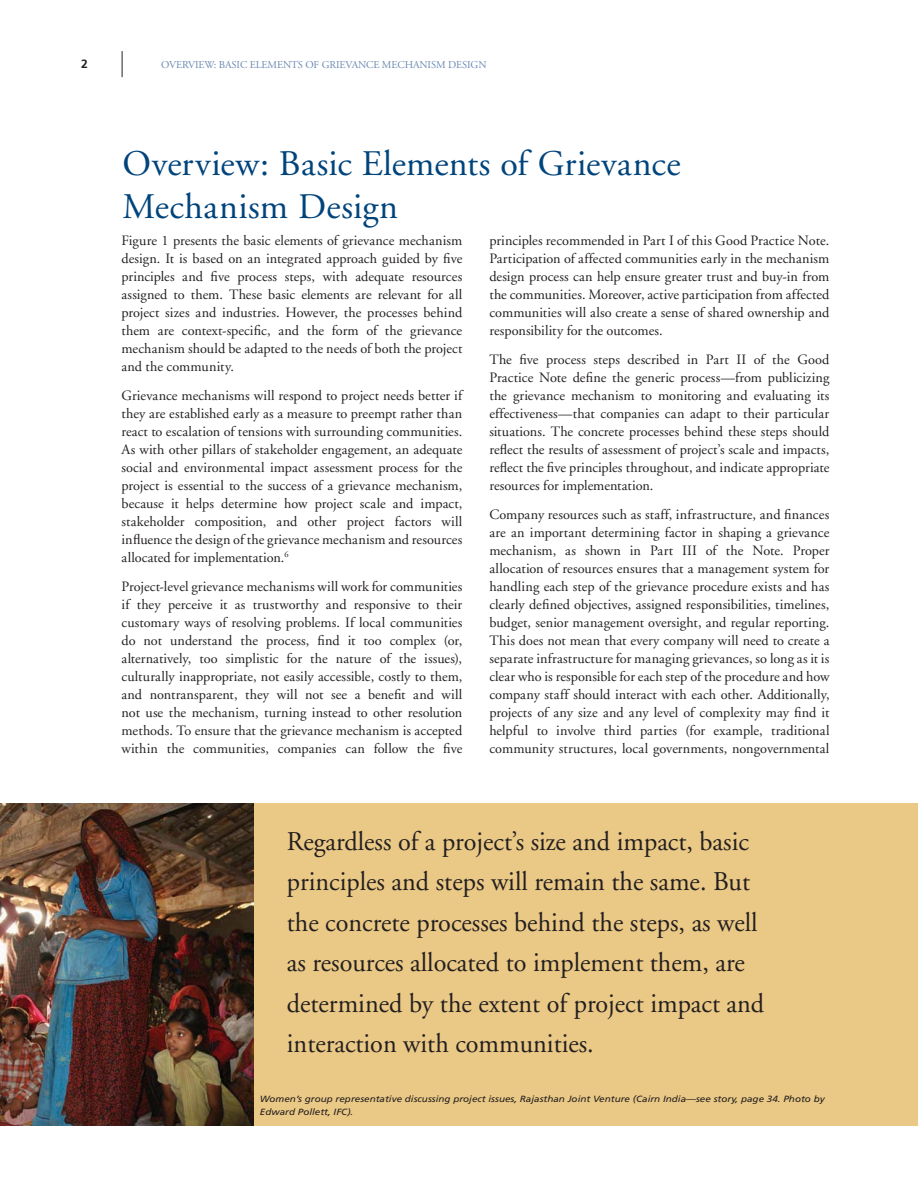
<style>
.page{position:relative;width:918px;height:1188px;background:#fff}
.page>*{position:absolute;margin:0;border:0;box-sizing:border-box;transform-origin:0 0}
.t1{font:36px/43.5px "Adobe Garamond";letter-spacing:.01em;color:#00447c}
.t2{font:27px/40.5px "Adobe Garamond";color:#231f20}
.t3{font:14.25px/18px "Adobe Garamond";color:#231f20;text-align:justify}
.t4{font:700 12px "Frutiger";color:#231f20}
.t5{font:10.5px "Adobe Garamond";letter-spacing:-.01em;color:#6a88b2}
.t6{font:italic 9px/13.5px "Frutiger";color:#231f20;scale:1.1 1}
</style>
<div class="page">
<svg style="left:122px;top:51px;width:1px;height:26px"></svg>
<div style="left:0;top:803px;width:918px;height:322px;background:#eac885"></div>
<img style="left:0;top:803px;width:253px;height:322px">
<p class="t4" style="left:81px;top:59px;width:8px">2</p>
<p class="t5" style="left:161px;top:60px;width:327px">OVERVIEW: BASIC ELEMENTS OF GRIEVANCE MECHANISM DESIGN</p>
<h1 class="t1" style="left:122px;top:145px;width:560px">Overview: Basic Elements of Grievance<br>Mechanism Design</h1>
<p class="t3" style="left:122px;top:233px;width:342px">Figure 1 presents the basic elements of grievance mechanism design. It is based on an integrated approach guided by five principles and five process steps, with adequate resources assigned to them. These basic elements are relevant for all project sizes and industries. However, the processes behind them are context-specific, and the form of the grievance mechanism should be adapted to the needs of both the project and the community.</p>
<p class="t3" style="left:122px;top:388px;width:343px">Grievance mechanisms will respond to project needs better if they are established early as a measure to preempt rather than react to escalation of tensions with surrounding communities.<br>As with other pillars of stakeholder engagement, an adequate social and environmental impact assessment process for the project is essential to the success of a grievance mechanism, because it helps determine how project scale and impact, stakeholder composition, and other project factors will influence the design of the grievance mechanism and resources allocated for implementation.<sup>6</sup></p>
<p class="t3" style="left:122px;top:579px;width:342px">Project-level grievance mechanisms will work for communities if they perceive it as trustworthy and responsive to their customary ways of resolving problems. If local communities do not understand the process, find it too complex (or, alternatively, too simplistic for the nature of the issues), culturally inappropriate, not easily accessible, costly to them, and nontransparent, they will not see a benefit and will not use the mechanism, turning instead to other resolution methods. To ensure that the grievance mechanism is accepted within the communities, companies can follow the five</p>
<p class="t3" style="left:489px;top:233px;width:342px">principles recommended in Part I of this Good Practice Note.<br>Participation of affected communities early in the mechanism design process can help ensure greater trust and buy-in from the communities. Moreover, active participation from affected communities will also create a sense of shared ownership and responsibility for the outcomes.</p>
<p class="t3" style="left:489px;top:352px;width:342px">The five process steps described in Part II of the Good Practice Note define the generic process—from publicizing the grievance mechanism to monitoring and evaluating its effectiveness—that companies can adapt to their particular situations. The concrete processes behind these steps should reflect the results of assessment of project’s scale and impacts, reflect the five principles throughout, and indicate appropriate resources for implementation.</p>
<p class="t3" style="left:489px;top:507px;width:342px">Company resources such as staff, infrastructure, and finances are an important determining factor in shaping a grievance mechanism, as shown in Part III of the Note. Proper allocation of resources ensures that a management system for handling each step of the grievance procedure exists and has clearly defined objectives, assigned responsibilities, timelines, budget, senior management oversight, and regular reporting.<br>This does not mean that every company will need to create a separate infrastructure for managing grievances, so long as it is clear who is responsible for each step of the procedure and how company staff should interact with each other. Additionally, projects of any size and any level of complexity may find it helpful to involve third parties (for example, traditional community structures, local governments, nongovernmental</p>
<p class="t2" style="left:287px;top:824px;width:479px">Regardless of a project’s size and impact, basic principles and steps will remain the same. But the concrete processes behind the steps, as well as resources allocated to implement them, are determined by the extent of project impact and interaction with communities.</p>
<p class="t6" style="left:260px;top:1092px;width:515px">Women’s group representative discussing project issues, Rajasthan Joint Venture (Cairn India—see story, page 34. Photo by<br>Edward Pollett, IFC).</p>
</div>
